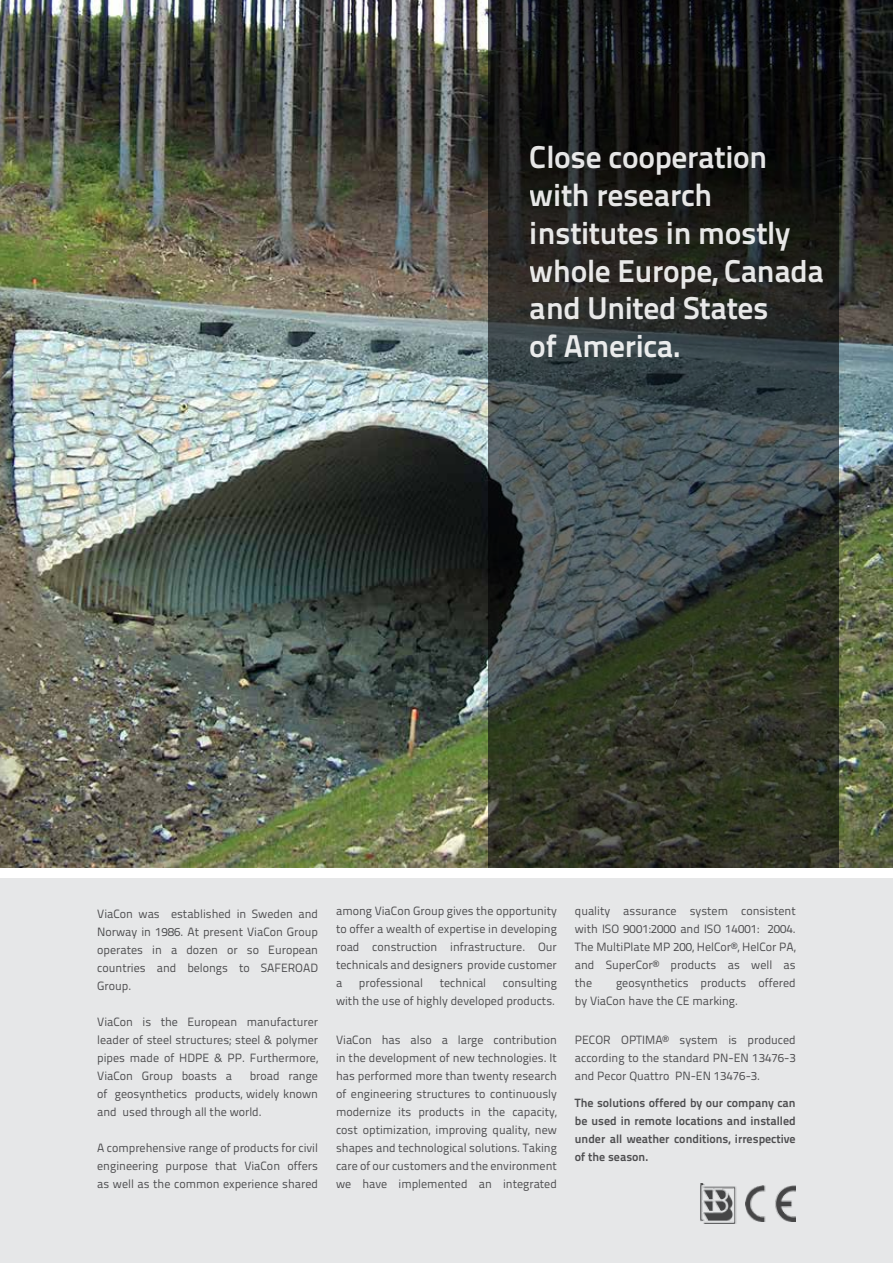
<style>
.page{position:relative;width:893px;height:1263px;background:#fff}
.page>*{position:absolute;margin:0;border:0;box-sizing:border-box;transform-origin:0 0}
.t1{font:700 31.5px/37.8px "Titillium Text 22 L";letter-spacing:-.01em;color:#fff}
.t2{font:12px/18px "Titillium Text 22 L";color:#4d4d4f;text-align:justify}
.t3{font:700 12px/18px "Titillium Text 22 L";color:#4d4d4f;text-align:justify}
</style>
<div class="page">
<img style="left:0;top:0;width:893px;height:867px">
<svg style="left:489px;top:0;width:350px;height:867px;background:#2d322e"></svg>
<div style="left:0;top:878px;width:893px;height:385px;background:#e6e7e8"></div>
<img style="left:700px;top:1183px;width:37px;height:41px">
<img style="left:746px;top:1186px;width:50px;height:35px">
<h1 class="t1" style="left:530px;top:136px;width:296px">Close cooperation with research institutes in mostly whole Europe, Canada and United States<br>of America.</h1>
<p class="t2" style="left:97px;top:904px;width:222px">ViaCon was established in Sweden and Norway in 1986. At present ViaCon Group operates in a dozen or so European countries and belongs to SAFEROAD Group.</p>
<p class="t2" style="left:97px;top:1012px;width:222px">ViaCon is the European manufacturer leader of steel structures; steel &amp; polymer pipes made of HDPE &amp; PP. Furthermore, ViaCon Group boasts a</p>
<p class="t2" style="left:97px;top:1066px;width:222px;text-indent:152px">broad range of geosynthetics products, widely known and used through all the world.</p>
<p class="t2" style="left:97px;top:1138px;width:222px">A comprehensive range of products for civil engineering purpose that ViaCon offers as well as the common experience shared</p>
<p class="t2" style="left:336px;top:901px;width:222px">among ViaCon Group gives the opportunity to offer a wealth of expertise in developing road construction infrastructure. Our technicals and designers provide customer a</p>
<p class="t2" style="left:359px;top:973px;width:66px">professional</p>
<p class="t2" style="left:440px;top:973px;width:48px">technical</p>
<p class="t2" style="left:336px;top:973px;width:222px;text-align:right">consulting<br>with the use of highly developed products.</p>
<p class="t2" style="left:336px;top:1030px;width:222px">ViaCon has also a large contribution in the development of new technologies. It has performed more than twenty research of engineering structures to continuously modernize its products in the capacity, cost optimization, improving quality, new shapes and technological solutions. Taking care of our customers and the environment we have implemented an integrated</p>
<p class="t2" style="left:575px;top:901px;width:222px">quality assurance system consistent with ISO 9001:2000 and ISO 14001: 2004.<br>The MultiPlate MP 200, HelCor®, HelCor PA, and SuperCor® products as well as the</p>
<p class="t2" style="left:575px;top:973px;width:222px;text-indent:41px">geosynthetics products offered by ViaCon have the CE marking.</p>
<p class="t2" style="left:575px;top:1030px;width:222px">PECOR OPTIMA® system is produced according to the standard PN-EN 13476-3 and Pecor Quattro PN-EN 13476-3.</p>
<p class="t3" style="left:575px;top:1093px;width:222px">The solutions offered by our company can be used in remote locations and installed under all weather conditions, irrespective of the season.</p>
</div>
